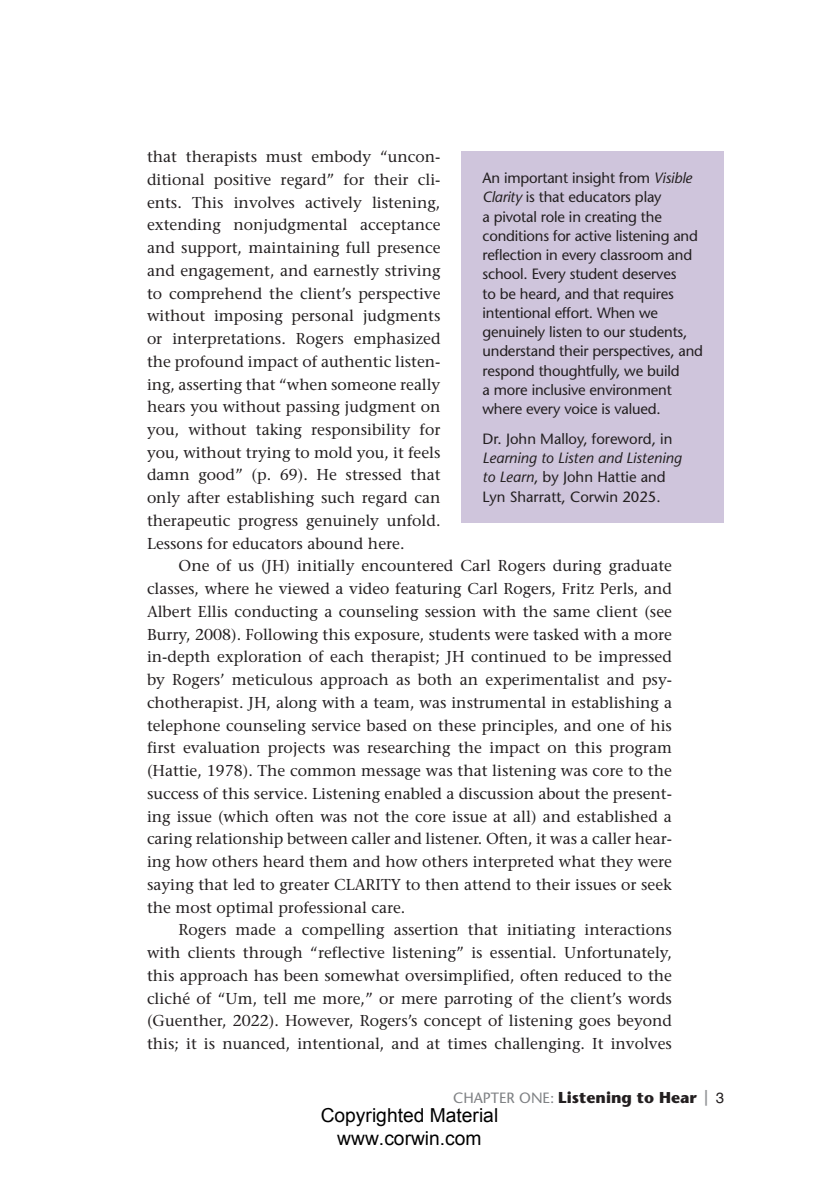
<style>
.page{position:relative;width:819px;height:1197px;background:#fff}
.page>*{position:absolute;margin:0;border:0;box-sizing:border-box;transform-origin:0 0}
.t1{font:19.25px/23.1px "Arial";color:#000;text-align:center}
.t2{font:500 15.75px/22.8px "Stone Serif Std";color:#231f20;text-align:justify}
.t3{font:700 15.75px "Stone Sans Std";color:#231f20}
.t4{font:500 14.88px/19.2px "Stone Sans Std";letter-spacing:-.015em;color:#231f20}
.s1{font-style:italic}
.s2{font-weight:500;font-size:14.88px;color:#808285}
.s3{font-family:"P22 Underground CY";font-weight:500;color:#939598}
.s4{font-family:"Helvetica LT Std";font-weight:400;font-size:14.88px}
</style>
<div class="page">
<div style="left:462px;top:151px;width:262px;height:372px;background:#cfc5dc"></div>
<p class="t2" style="left:147px;top:145px;width:295px">that therapists must embody “uncon&shy;ditional positive regard” for their cli&shy;ents. This involves actively listening, extending nonjudgmental acceptance and support, maintaining full presence and engagement, and earnestly striving to comprehend the client’s perspective without imposing personal judgments or interpretations. Rogers emphasized the profound impact of authentic listen&shy;ing, asserting that “when someone really hears you without passing judgment on you, without taking responsibility for you, without trying to mold you, it feels damn good” (p. 69). He stressed that only after establishing such regard can therapeutic progress genuinely unfold.<br>Lessons for educators abound here.</p>
<p class="t2" style="left:147px;top:555px;width:527px;text-indent:32px">One of us (JH) initially encountered Carl Rogers during graduate classes, where he viewed a video featuring Carl Rogers, Fritz Perls, and Albert Ellis conducting a counseling session with the same client (see Burry, 2008). Following this exposure, students were tasked with a more in-depth exploration of each therapist; JH continued to be impressed by Rogers’ meticulous approach as both an experimentalist and psy&shy;chotherapist. JH, along with a team, was instrumental in establishing a telephone counseling service based on these principles, and one of his first evaluation projects was researching the impact on this program (Hattie, 1978). The common message was that listening was core to the success of this service. Listening enabled a discussion about the present&shy;ing issue (which often was not the core issue at all) and established a caring relationship between caller and listener. Often, it was a caller hear&shy;ing how others heard them and how others interpreted what they were saying that led to greater CLARITY to then attend to their issues or seek the most optimal professional care.</p>
<p class="t2" style="left:147px;top:919px;width:527px;text-indent:32px">Rogers made a compelling assertion that initiating interactions with clients through “reflective listening” is essential. Unfortunately, this approach has been somewhat oversimplified, often reduced to the cliché of “Um, tell me more,” or mere parroting of the client’s words (Guenther, 2022). However, Rogers’s concept of listening goes beyond this; it is nuanced, intentional, and at times challenging. It involves</p>
<p class="t4" style="left:483px;top:168px;width:222px">An important insight from <span class="s1">Visible<br>Clarity</span> is that educators play<br>a pivotal role in creating the conditions for active listening and reflection in every classroom and school. Every student deserves<br>to be heard, and that requires intentional effort. When we genuinely listen to our students, understand their perspectives, and respond thoughtfully, we build<br>a more inclusive environment where every voice is valued.</p>
<p class="t4" style="left:483px;top:429px;width:192px">Dr. John Malloy, foreword, in</p>
<p class="t4" style="left:483px;top:448px;width:201px"><span class="s1">Learning to Listen and Listening to Learn</span>, by John Hattie and<br>Lyn Sharratt, Corwin 2025.</p>
<p class="t3" style="left:453px;top:1088px;width:272px"><span class="s2">CHAPTER ONE:</span> Listening to Hear <span class="s3">|</span> <span class="s4">3</span></p>
<p class="t1" style="left:321px;top:1103px;width:179px">Copyrighted Material www.corwin.com</p>
</div>
